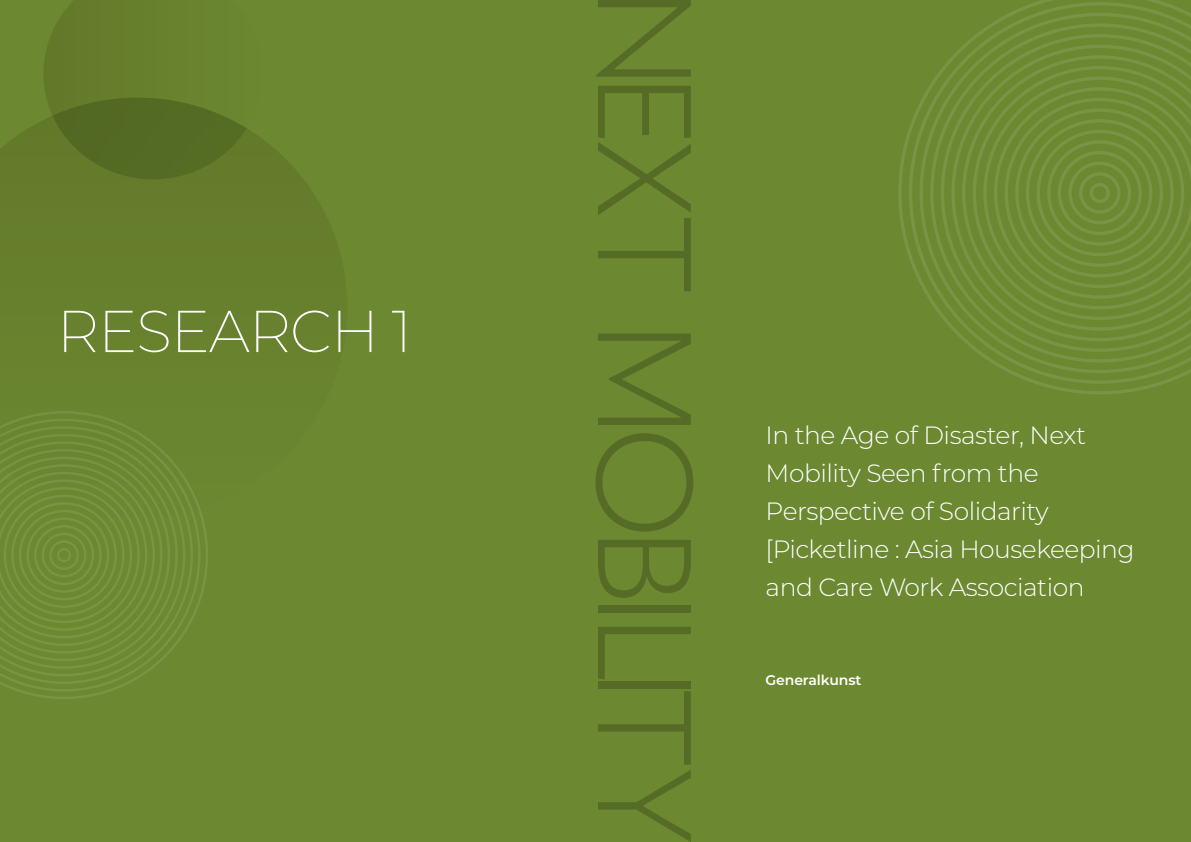
<style>
.page{position:relative;width:1191px;height:842px;background:#6c8831}
.page>*{position:absolute;margin:0;border:0;box-sizing:border-box;transform-origin:0 0}
.t1{font:200 59px "Montserrat";letter-spacing:-.02em;color:#fff}
.t2{font:300 25px/38px "Montserrat";letter-spacing:-.02em;color:#fff}
.t3{font:600 14px "Montserrat";letter-spacing:-.01em;color:#fff}
</style>
<div class="page">
<svg style="left:898px;top:0;width:264px;height:394px"></svg>
<svg style="left:909px;top:2px;width:280px;height:382px"></svg>
<svg style="left:919px;top:13px;width:272px;height:360px"></svg>
<svg style="left:930px;top:23px;width:261px;height:340px"></svg>
<svg style="left:940px;top:34px;width:251px;height:318px"></svg>
<svg style="left:596px;top:0;width:95px;height:77px"></svg>
<svg style="left:598px;top:86px;width:93px;height:205px"></svg>
<svg style="left:598px;top:333px;width:93px;height:92px"></svg>
<svg style="left:595px;top:433px;width:98px;height:98px"></svg>
<svg style="left:598px;top:540px;width:93px;height:58px"></svg>
<div style="left:598px;top:605px;width:93px;height:7px;background:#556b26"></div>
<svg style="left:598px;top:627px;width:93px;height:52px"></svg>
<div style="left:598px;top:681px;width:93px;height:8px;background:#556b26"></div>
<svg style="left:598px;top:691px;width:93px;height:151px"></svg>
<svg style="left:0;top:120px;width:334px;height:116px"></svg>
<svg style="left:43px;top:0;width:219px;height:179px"></svg>
<svg style="left:18px;top:411px;width:190px;height:288px"></svg>
<svg style="left:1px;top:419px;width:199px;height:272px"></svg>
<svg style="left:0;top:426px;width:193px;height:258px"></svg>
<svg style="left:0;top:434px;width:185px;height:242px"></svg>
<svg style="left:0;top:441px;width:178px;height:228px"></svg>
<svg style="left:0;top:449px;width:170px;height:212px"></svg>
<h1 class="t1" style="left:57px;top:291px;width:357px">RESEARCH 1</h1>
<p class="t2" style="left:765px;top:415px;width:370px">In the Age of Disaster, Next<br>Mobility Seen from the<br>Perspective of Solidarity [Picketline : Asia Housekeeping and Care Work Association</p>
<p class="t3" style="left:765px;top:670px;width:97px">Generalkunst</p>
</div>
